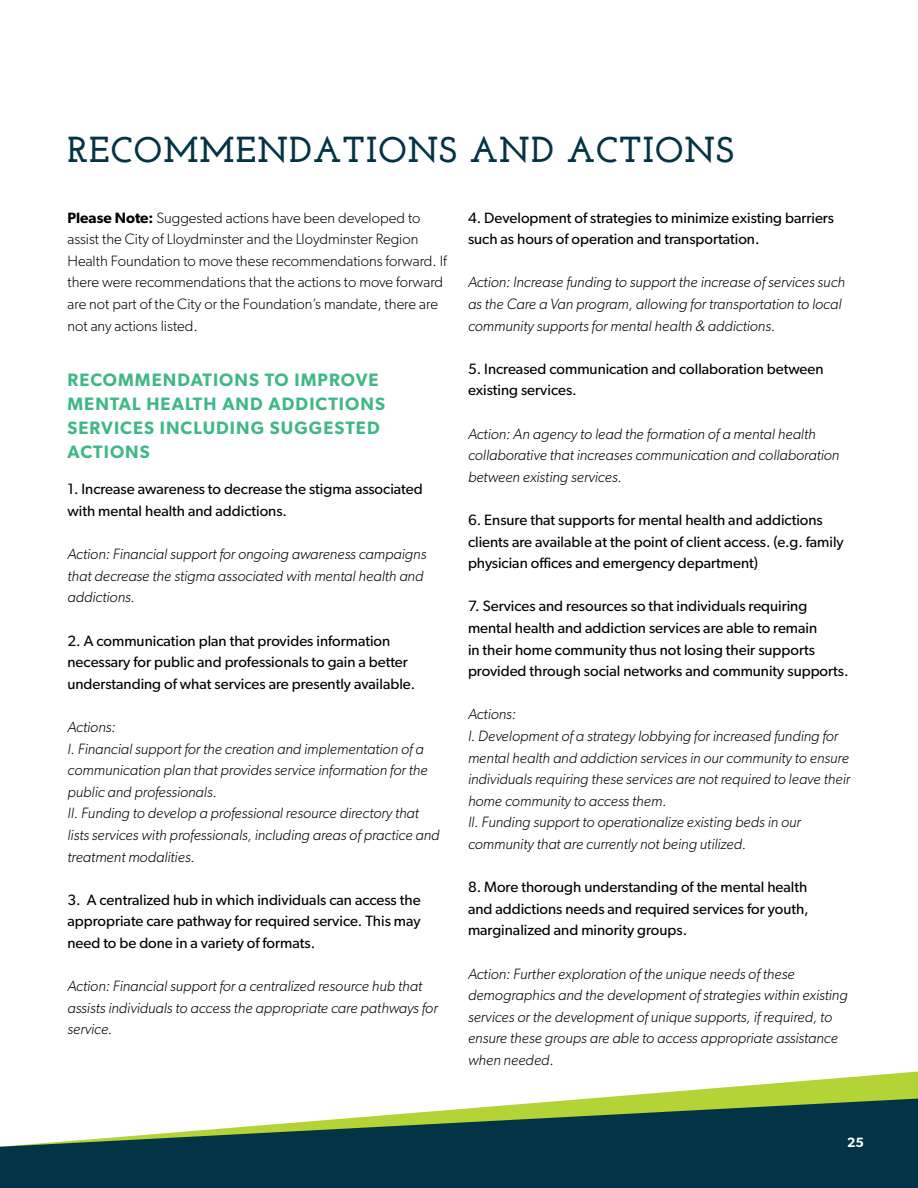
<style>
.page{position:relative;width:918px;height:1188px;background:#fff}
.page>*{position:absolute;margin:0;border:0;box-sizing:border-box;transform-origin:0 0}
.t1{font:700 36px "Josefin Slab";letter-spacing:.03em;color:#033345}
.t2{font:600 18px/24px "Gibson";letter-spacing:.06em;color:#40b885}
.t3{font:italic 300 15px/21.6px "Gibson";color:#000}
.t4{font:15px/21.6px "Gibson";color:#000}
.t5{font:300 15px/21.6px "Gibson";color:#000}
.t6{font:600 13.5px "Gibson";color:#fff}
.s1{font-weight:600}
</style>
<div class="page">
<svg style="left:584px;top:1072px;width:334px;height:27px"></svg>
<svg style="left:0;top:1099px;width:918px;height:89px;fill:#023446"></svg>
<h1 class="t1" style="left:68px;top:128px;width:668px">RECOMMENDATIONS AND ACTIONS</h1>
<p class="t5" style="left:68px;top:206px;width:381px"><span class="s1">Please Note:</span> Suggested actions have been developed to assist the City of Lloydminster and the Lloydminster Region Health Foundation to move these recommendations forward. If there were recommendations that the actions to move forward are not part of the City or the Foundation’s mandate, there are not any actions listed.</p>
<p class="t2" style="left:68px;top:367px;width:319px">RECOMMENDATIONS TO IMPROVE<br>MENTAL HEALTH AND ADDICTIONS<br>SERVICES INCLUDING SUGGESTED<br>ACTIONS</p>
<p class="t4" style="left:68px;top:478px;width:357px">1. Increase awareness to decrease the stigma associated with mental health and addictions.</p>
<p class="t3" style="left:68px;top:543px;width:360px">Action: Financial support for ongoing awareness campaigns that decrease the stigma associated with mental health and addictions.</p>
<p class="t4" style="left:68px;top:629px;width:349px">2. A communication plan that provides information necessary for public and professionals to gain a better understanding of what services are presently available.</p>
<p class="t3" style="left:68px;top:716px;width:374px">Actions:<br>I. Financial support for the creation and implementation of a communication plan that provides service information for the public and professionals.<br>II. Funding to develop a professional resource directory that lists services with professionals, including areas of practice and treatment modalities.</p>
<p class="t4" style="left:68px;top:889px;width:355px;text-align:justify">3. A centralized hub in which individuals can access the appropriate care pathway for required service. This may need to be done in a variety of formats.</p>
<p class="t3" style="left:68px;top:975px;width:372px">Action: Financial support for a centralized resource hub that assists individuals to access the appropriate care pathways for service.</p>
<p class="t4" style="left:468px;top:206px;width:367px">4. Development of strategies to minimize existing barriers such as hours of operation and transportation.</p>
<p class="t3" style="left:468px;top:271px;width:379px">Action: Increase funding to support the increase of services such as the Care a Van program, allowing for transportation to local community supports for mental health &amp; addictions.</p>
<p class="t4" style="left:468px;top:358px;width:357px">5. Increased communication and collaboration between existing services.</p>
<p class="t3" style="left:468px;top:422px;width:373px">Action: An agency to lead the formation of a mental health collaborative that increases communication and collaboration between existing services.</p>
<p class="t4" style="left:468px;top:509px;width:377px">6. Ensure that supports for mental health and addictions clients are available at the point of client access. (e.g. family physician offices and emergency department)</p>
<p class="t4" style="left:468px;top:595px;width:382px">7. Services and resources so that individuals requiring mental health and addiction services are able to remain<br>in their home community thus not losing their supports provided through social networks and community supports.</p>
<p class="t3" style="left:468px;top:703px;width:384px">Actions:<br>I. Development of a strategy lobbying for increased funding for mental health and addiction services in our community to ensure individuals requiring these services are not required to leave their home community to access them.<br>II. Funding support to operationalize existing beds in our community that are currently not being utilized.</p>
<p class="t4" style="left:468px;top:876px;width:342px;text-align:justify">8. More thorough understanding of the mental health and addictions needs and required services for youth, marginalized and minority groups.</p>
<p class="t3" style="left:468px;top:962px;width:381px">Action: Further exploration of the unique needs of these demographics and the development of strategies within existing services or the development of unique supports, if required, to ensure these groups are able to access appropriate assistance when needed.</p>
<p class="t6" style="left:847px;top:1134px;width:18px">25</p>
</div>
